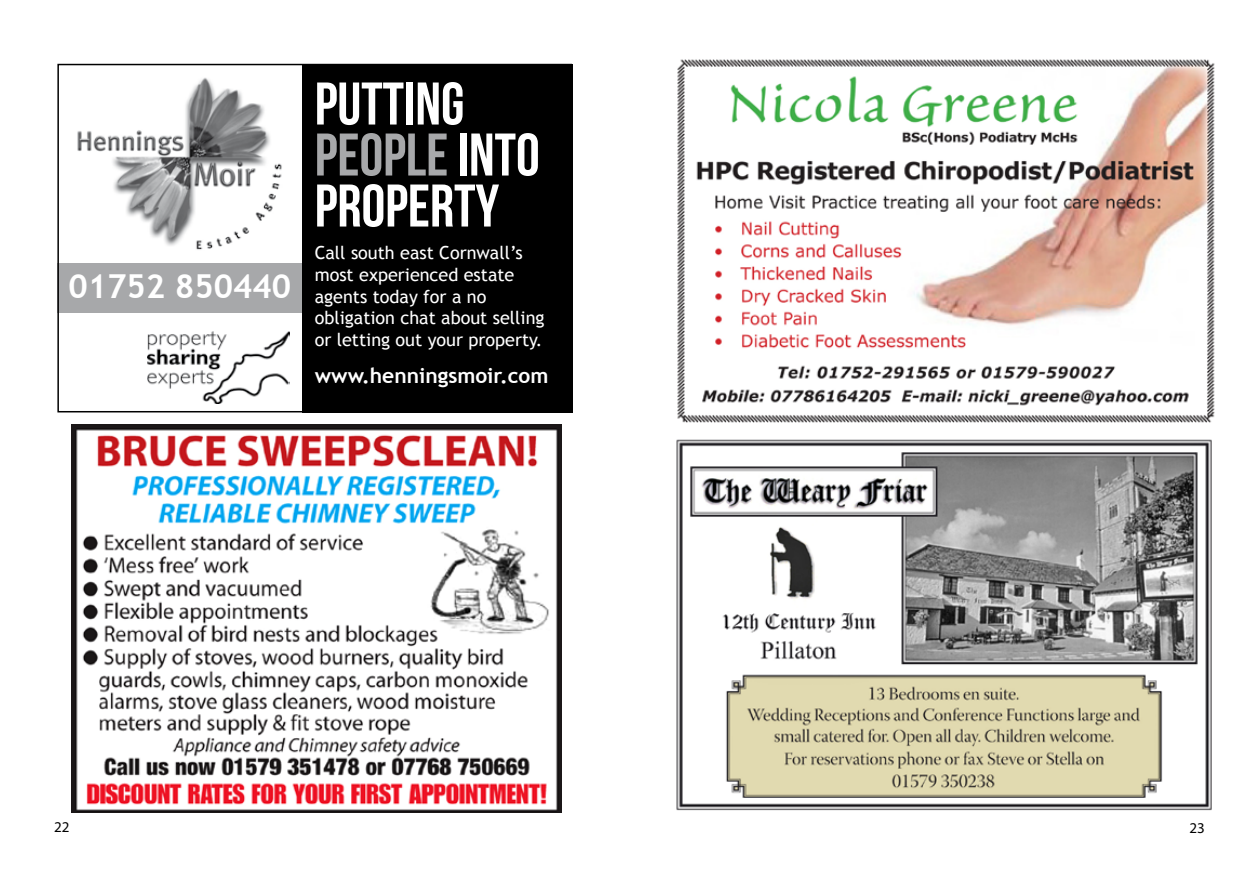
<style>
.page{position:relative;width:1259px;height:893px;background:#fff}
.page>*{position:absolute;margin:0;border:0;box-sizing:border-box;transform-origin:0 0}
.t1{font:60px/51px "Bebas Neue";color:#fff}
.t2{font:700 33px "Trebuchet MS";color:#fff}
.t3{font:700 21px "Trebuchet MS";color:#fff}
.t4{font:18px/21.6px "Trebuchet MS";color:#fff}
.t5{font:15px "Myriad Pro";color:#000}
.s1{color:#a7a8aa}
</style>
<div class="page">
<div style="left:57px;top:263px;width:245px;height:49px;background:#a7a8aa"></div>
<div style="left:302px;top:64px;width:270px;height:348px;background:#000"></div>
<div style="left:57px;top:64px;width:515px;height:348px;border:2px solid #000"></div>
<img style="left:77px;top:77px;width:205px;height:173px">
<img style="left:148px;top:331px;width:141px;height:72px">
<img style="left:71px;top:425px;width:490px;height:388px">
<img style="left:676px;top:439px;width:536px;height:372px">
<img style="left:677px;top:59px;width:538px;height:364px">
<h2 class="t2" style="left:68px;top:265px;width:224px">01752 850440</h2>
<h1 class="t1" style="left:315px;top:78px;width:226px">PUTTING<br><span class="s1">PEOPLE</span> INTO<br>PROPERTY</h1>
<p class="t4" style="left:315px;top:242px;width:231px">Call south east Cornwall’s most experienced estate agents today for a no obligation chat about selling or letting out your property.</p>
<p class="t3" style="left:315px;top:362px;width:235px">www.henningsmoir.com</p>
<p class="t5" style="left:54px;top:819px;width:17px">22</p>
<p class="t5" style="left:1189px;top:820px;width:17px">23</p>
</div>
